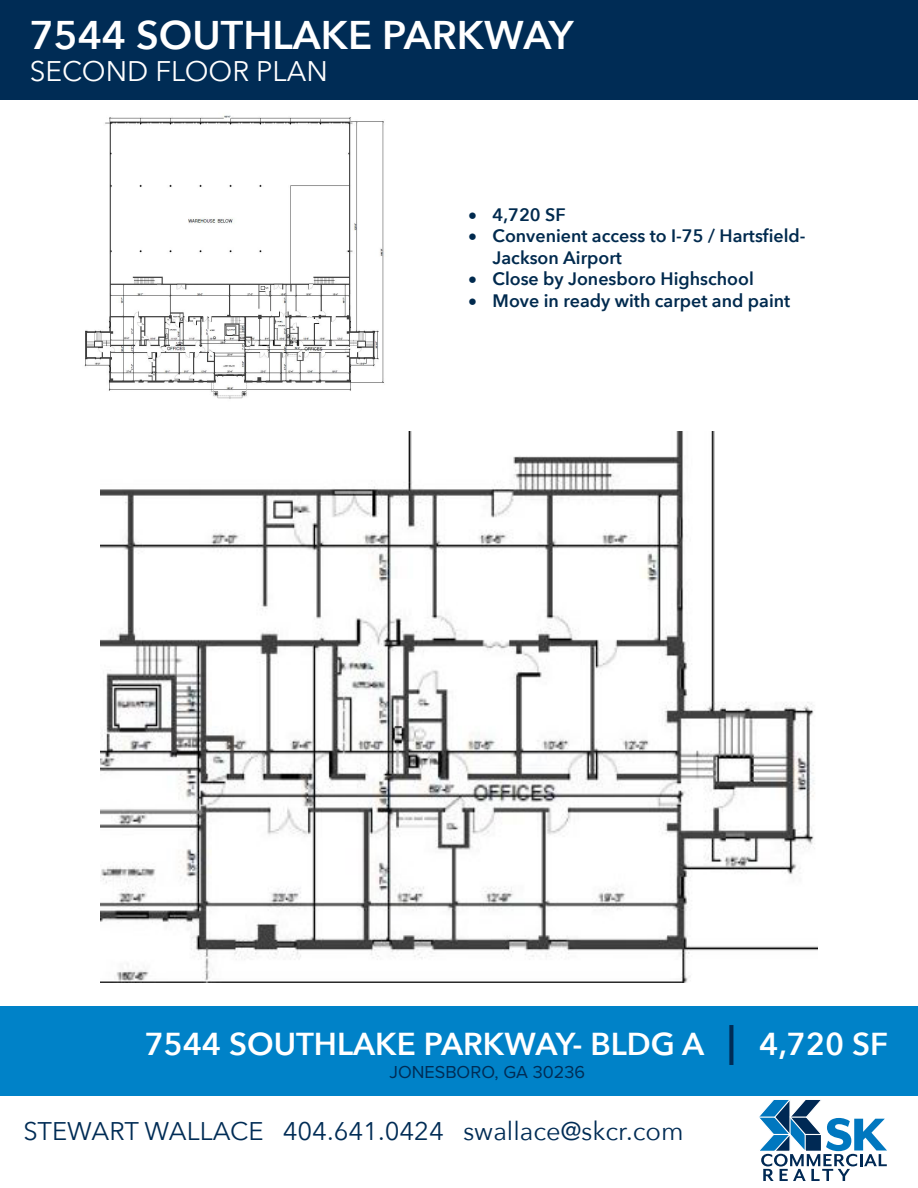
<style>
.page{position:relative;width:918px;height:1188px;background:#fff}
.page>*{position:absolute;margin:0;border:0;box-sizing:border-box;transform-origin:0 0}
.t1{font:600 39.9px "Avenir Next";color:#fff}
.t2{font:600 31.65px "Avenir Next";color:#fff}
.t3{font:28.35px "Avenir Next";color:#fff}
.t4{font:25.5px "Avenir Next";color:#002c55}
.t5{font:600 18px/21.5px "Avenir Next";color:#002a4e}
.t6{font:18px "Proxima Nova";color:#002c55}
.s1{font-size:39.9px;color:#002c55}
</style>
<div class="page">
<div style="left:0;top:1006px;width:918px;height:90px;background:#0082c8"></div>
<div style="left:0;top:0;width:918px;height:100px;background:#002c55"></div>
<svg style="left:759px;top:1100px;width:128px;height:81px"></svg>
<img style="left:84px;top:115px;width:300px;height:284px">
<img style="left:101px;top:431px;width:716px;height:551px">
<p class="t1" style="left:30px;top:1px;width:545px">7544 SOUTHLAKE PARKWAY</p>
<p class="t3" style="left:30px;top:47px;width:300px">SECOND FLOOR PLAN</p>
<p class="t5" style="left:469px;top:203px;width:99px">• 4,720 SF</p>
<p class="t5" style="left:493px;top:225px;width:314px;text-indent:-24px">• Convenient access to I-75 / Hartsfield-<br>Jackson Airport</p>
<p class="t5" style="left:469px;top:268px;width:287px">• Close by Jonesboro Highschool</p>
<p class="t5" style="left:469px;top:289px;width:323px">• Move in ready with carpet and paint</p>
<p class="t2" style="left:145px;top:1017px;width:745px">7544 SOUTHLAKE PARKWAY- BLDG A <span class="s1">|</span> 4,720 SF</p>
<p class="t6" style="left:389px;top:1059px;width:197px">JONESBORO, GA 30236</p>
<p class="t4" style="left:24px;top:1110px;width:662px">STEWART WALLACE 404.641.0424 swallace@skcr.com</p>
</div>
